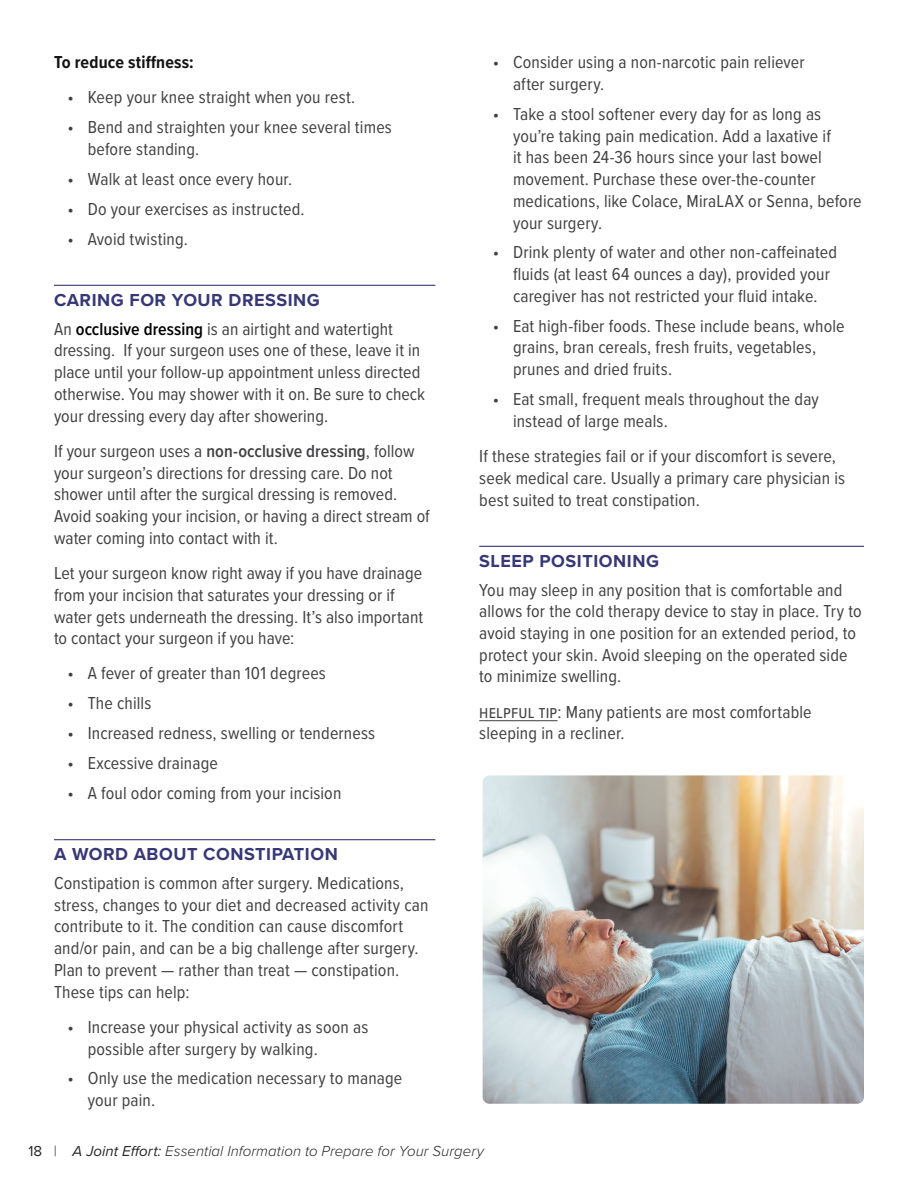
<style>
.page{position:relative;width:918px;height:1188px;background:#fff}
.page>*{position:absolute;margin:0;border:0;box-sizing:border-box;transform-origin:0 0}
.t1{font:18px/21.8px "Proxima Nova Cond";letter-spacing:.005em;color:#414042}
.t2{font:700 18px "Proxima Nova";letter-spacing:.03em;color:#373875}
.t3{font:700 18px "Proxima Nova Cond";letter-spacing:.01em;color:#141414}
.t4{font:italic 300 15px "Proxima Nova";color:#292829}
.s1{font-weight:600;color:#000}
.s2{font-weight:600}
.s3{font-weight:400;font-style:normal}
.s4{font-style:normal}
.s5{font-weight:400}
</style>
<div class="page">
<hr style="left:54px;top:285px;width:381px;height:1px;background:#373875">
<hr style="left:54px;top:839px;width:381px;height:1px;background:#373875">
<hr style="left:479px;top:546px;width:385px;height:1px;background:#373875">
<hr style="left:479px;top:720px;width:79px;height:1px;background:#414042">
<img style="left:483px;top:775px;width:381px;height:329px">
<p class="t3" style="left:54px;top:49px;width:141px">To reduce stiffness:</p>
<p class="t1" style="left:68px;top:86px;width:289px">• Keep your knee straight when you rest.</p>
<p class="t1" style="left:88px;top:116px;width:306px;text-indent:-20px">• Bend and straighten your knee several times before standing.</p>
<p class="t1" style="left:68px;top:167px;width:226px">• Walk at least once every hour.</p>
<p class="t1" style="left:68px;top:197px;width:239px">• Do your exercises as instructed.</p>
<p class="t1" style="left:68px;top:227px;width:122px">• Avoid twisting.</p>
<p class="t2" style="left:54px;top:287px;width:267px">CARING FOR YOUR DRESSING</p>
<p class="t1" style="left:54px;top:317px;width:373px">An <span class="s1">occlusive dressing</span> is an airtight and watertight dressing. If your surgeon uses one of these, leave it in place until your follow-up appointment unless directed otherwise. You may shower with it on. Be sure to check your dressing every day after showering.</p>
<p class="t1" style="left:54px;top:439px;width:377px">If your surgeon uses a <span class="s2">non-occlusive dressing</span>, follow your surgeon’s directions for dressing care. Do not shower until after the surgical dressing is removed.<br>Avoid soaking your incision, or having a direct stream of water coming into contact with it.</p>
<p class="t1" style="left:54px;top:561px;width:371px">Let your surgeon know right away if you have drainage from your incision that saturates your dressing or if water gets underneath the dressing. It’s also important to contact your surgeon if you have:</p>
<p class="t1" style="left:68px;top:662px;width:260px">• A fever of greater than 101 degrees</p>
<p class="t1" style="left:68px;top:692px;width:85px">• The chills</p>
<p class="t1" style="left:68px;top:722px;width:309px">• Increased redness, swelling or tenderness</p>
<p class="t1" style="left:68px;top:751px;width:152px">• Excessive drainage</p>
<p class="t1" style="left:68px;top:781px;width:275px">• A foul odor coming from your incision</p>
<p class="t2" style="left:54px;top:841px;width:285px">A WORD ABOUT CONSTIPATION</p>
<p class="t1" style="left:54px;top:871px;width:376px">Constipation is common after surgery. Medications, stress, changes to your diet and decreased activity can contribute to it. The condition can cause discomfort and/or pain, and can be a big challenge after surgery.<br>Plan to prevent — rather than treat — constipation.<br>These tips can help:</p>
<p class="t1" style="left:88px;top:1015px;width:282px;text-indent:-20px">• Increase your physical activity as soon as possible after surgery by walking.</p>
<p class="t1" style="left:88px;top:1067px;width:316px;text-indent:-20px">• Only use the medication necessary to manage your pain.</p>
<p class="t1" style="left:513px;top:51px;width:293px;text-indent:-20px">• Consider using a non-narcotic pain reliever after surgery.</p>
<p class="t1" style="left:513px;top:102px;width:350px;text-indent:-20px">• Take a stool softener every day for as long as you’re taking pain medication. Add a laxative if<br>it has been 24-36 hours since your last bowel movement. Purchase these over-the-counter medications, like Colace, MiraLAX or Senna, before your surgery.</p>
<p class="t1" style="left:513px;top:241px;width:326px;text-indent:-20px">• Drink plenty of water and other non-caffeinated fluids (at least 64 ounces a day), provided your caregiver has not restricted your fluid intake.</p>
<p class="t1" style="left:513px;top:314px;width:333px;text-indent:-20px">• Eat high-fiber foods. These include beans, whole grains, bran cereals, fresh fruits, vegetables, prunes and dried fruits.</p>
<p class="t1" style="left:513px;top:387px;width:307px;text-indent:-20px">• Eat small, frequent meals throughout the day instead of large meals.</p>
<p class="t1" style="left:479px;top:444px;width:367px">If these strategies fail or if your discomfort is severe, seek medical care. Usually a primary care physician is best suited to treat constipation.</p>
<p class="t2" style="left:479px;top:548px;width:181px">SLEEP POSITIONING</p>
<p class="t1" style="left:479px;top:578px;width:384px">You may sleep in any position that is comfortable and allows for the cold therapy device to stay in place. Try to avoid staying in one position for an extended period, to protect your skin. Avoid sleeping on the operated side to minimize swelling.</p>
<p class="t1" style="left:479px;top:700px;width:334px">helpful tip: Many patients are most comfortable sleeping in a recliner.</p>
<p class="t4" style="left:28px;top:1140px;width:457px"><span class="s3">18</span> <span class="s4">|</span> <span class="s5">A Joint Effort:</span> Essential Information to Prepare for Your Surgery</p>
</div>
